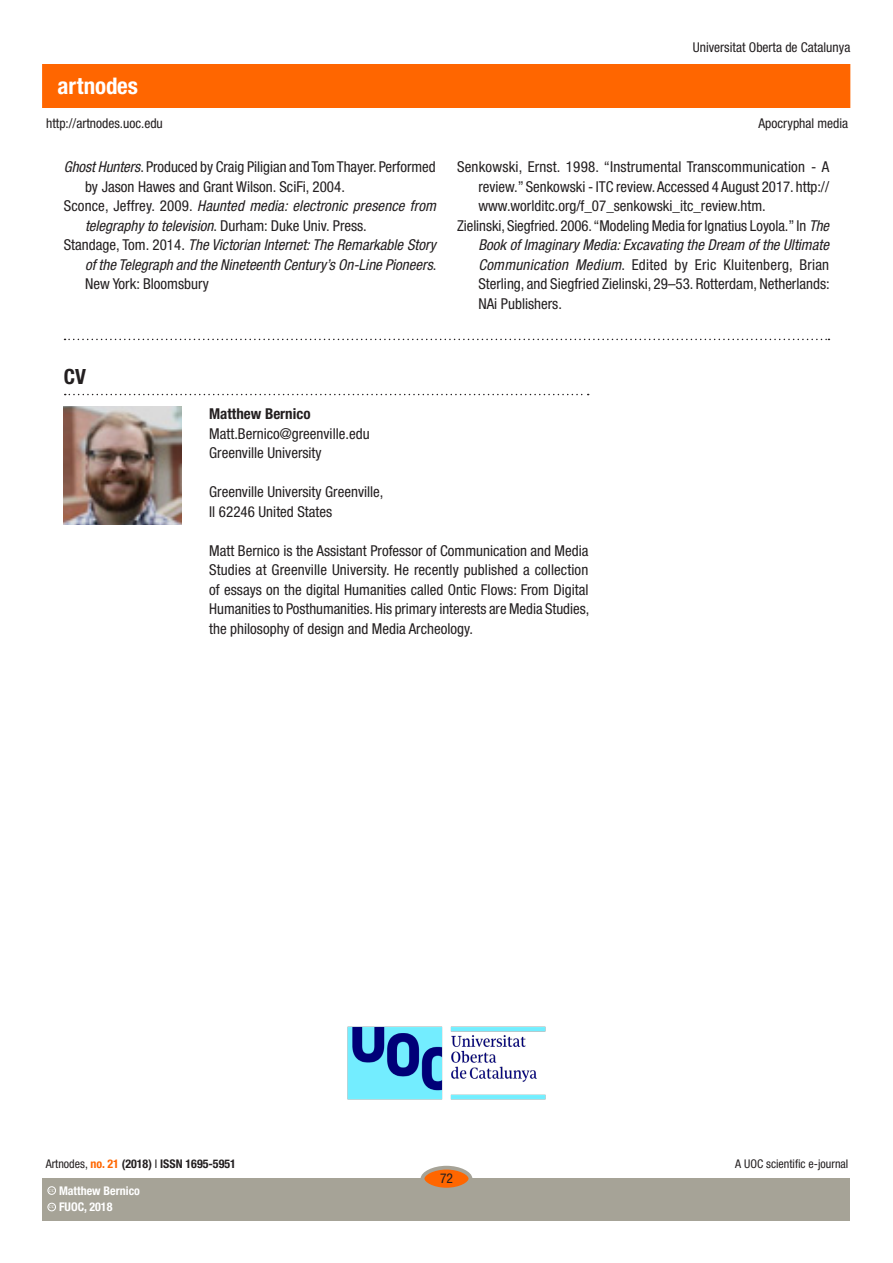
<style>
.page{position:relative;width:893px;height:1263px;background:#fff}
.page>*{position:absolute;margin:0;border:0;box-sizing:border-box;transform-origin:0 0}
.t1{font:700 condensed 22.95px "Helvetica Neue LT Std";color:#fff}
.t2{font:700 condensed 21px "Helvetica Neue LT Std";color:#231f20}
.BIBLIOGRAFIA{font:condensed 15px/19.5px "Helvetica Neue LT Std";color:#231f20;text-align:justify}
.text_general_primerp{font:condensed 15px/19.5px "Helvetica Neue LT Std";color:#231f20;text-align:justify}
.BIBLIOGRAFIA-2{font:italic condensed 15px/19.5px "Helvetica Neue LT Std";color:#231f20}
.text_general{font:700 condensed 15px "Helvetica Neue LT Std";color:#231f20}
.t3{font:condensed 13.5px "Helvetica Neue LT Std";color:#231f20}
.t4{font:700 condensed 12px "Helvetica Neue LT Std";color:#231f20}
.t5{font:condensed 12px "Helvetica Neue LT Std";color:#231f20}
.t6{font:700 condensed 12px "Helvetica Neue LT Std";color:#fff}
.t7{font:600 3.9px "Adobe Caslon Pro";color:#fff}
.s1{font-style:italic}
.s2{font-style:normal}
.s3{font-weight:400}
.s4{color:#f60}
</style>
<div class="page">
<img style="left:347px;top:1026px;width:199px;height:74px">
<div style="left:43px;top:65px;width:807px;height:42px;background:#f60"></div>
<div style="left:43px;top:1178px;width:807px;height:42px;background:#a6a397"></div>
<div style="left:422px;top:1168px;width:48px;height:21px;background:#f60;border-radius:50%"></div>
<div style="left:421px;top:1166px;width:51px;height:25px;border:4px solid #a6a397;border-radius:50%"></div>
<div style="left:48px;top:1203px;width:8px;height:8px;border:1px solid #fff;border-radius:50%"></div>
<div style="left:48px;top:1186px;width:8px;height:8px;border:1px solid #fff;border-radius:50%"></div>
<img style="left:64px;top:407px;width:118px;height:118px">
<svg style="left:65px;top:394px;width:524px;height:1px"></svg>
<svg style="left:65px;top:339px;width:764px;height:1px"></svg>
<h1 class="t1" style="left:58px;top:72px;width:82px">artnodes</h1>
<p class="t3" style="left:46px;top:115px;width:118px">http://artnodes.uoc.edu</p>
<p class="BIBLIOGRAFIA" style="left:85px;top:157px;width:352px;text-indent:-21px"><span class="s1">Ghost Hunters</span>. Produced by Craig Piligian and Tom Thayer. Performed by Jason Hawes and Grant Wilson. SciFi, 2004.</p>
<p class="BIBLIOGRAFIA-2" style="left:85px;top:197px;width:352px;text-indent:-21px"><span class="s2">Sconce, Jeffrey. 2009.</span> Haunted media: electronic presence from telegraphy to television<span class="s2">. Durham: Duke Univ. Press.</span></p>
<p class="BIBLIOGRAFIA-2" style="left:85px;top:236px;width:353px;text-align:justify;text-indent:-21px"><span class="s2">Standage, Tom. 2014.</span> The Victorian Internet: The Remarkable Story of the Telegraph and the Nineteenth Century’s On-Line Pioneers<span class="s2">.<br>New York: Bloomsbury</span></p>
<p class="t3" style="left:693px;top:40px;width:159px">Universitat Oberta de Catalunya</p>
<p class="t3" style="left:758px;top:115px;width:91px">Apocryphal media</p>
<p class="BIBLIOGRAFIA" style="left:478px;top:157px;width:352px;text-indent:-21px">Senkowski, Ernst. 1998. “Instrumental Transcommunication - A review.” Senkowski - ITC review. Accessed 4 August 2017. http:// www.worlditc.org/f_07_senkowski_itc_review.htm.</p>
<p class="BIBLIOGRAFIA" style="left:478px;top:216px;width:353px;text-indent:-21px">Zielinski, Siegfried. 2006. “Modeling Media for Ignatius Loyola.” In <span class="s1">The Book of Imaginary Media: Excavating the Dream of the Ultimate Communication Medium</span>. Edited by Eric Kluitenberg, Brian Sterling, and Siegfried Zielinski, 29–53. Rotterdam, Netherlands:<br>NAi Publishers.</p>
<p class="t2" style="left:64px;top:364px;width:24px">CV</p>
<p class="text_general" style="left:209px;top:405px;width:103px">Matthew Bernico</p>
<p class="text_general_primerp" style="left:209px;top:423px;width:162px">Matt.Bernico@greenville.edu</p>
<p class="text_general_primerp" style="left:209px;top:443px;width:114px">Greenville University</p>
<p class="text_general_primerp" style="left:209px;top:482px;width:176px">Greenville University Greenville,</p>
<p class="text_general_primerp" style="left:209px;top:501px;width:125px">Il 62246 United States</p>
<p class="text_general_primerp" style="left:209px;top:540px;width:382px">Matt Bernico is the Assistant Professor of Communication and Media Studies at Greenville University. He recently published a collection of essays on the digital Humanities called Ontic Flows: From Digital Humanities to Posthumanities. His primary interests are Media Studies, the philosophy of design and Media Archeology.</p>
<p class="t4" style="left:46px;top:1157px;width:192px"><span class="s3">Artnodes,</span> <span class="s4">no. 21</span> (2018) <span class="s3">I</span> ISSN 1695-5951</p>
<p class="t7" style="left:49px;top:1205px;width:7px">CC</p>
<p class="t6" style="left:59px;top:1200px;width:55px">FUOC, 2018</p>
<p class="t6" style="left:59px;top:1183px;width:83px">Matthew Bernico</p>
<p class="t7" style="left:49px;top:1188px;width:7px">CC</p>
<p class="t3" style="left:440px;top:1171px;width:14px">72</p>
<p class="t5" style="left:735px;top:1157px;width:115px">A UOC scientific e-journal</p>
</div>
